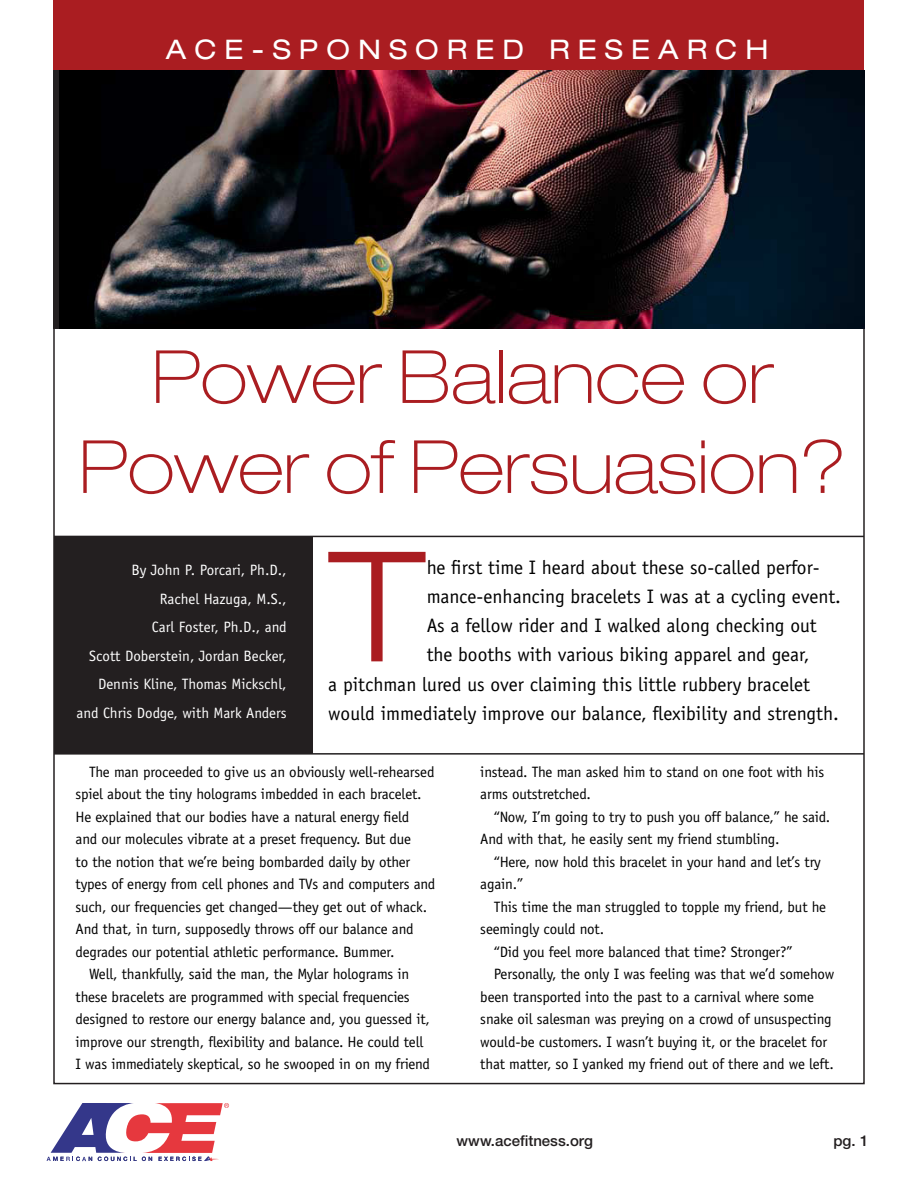
<style>
.page{position:relative;width:918px;height:1188px;background:#fff}
.page>*{position:absolute;margin:0;border:0;box-sizing:border-box;transform-origin:0 0}
.Body{font:300 expanded 153.3px "Helvetica Neue";color:#aa1d21}
.Subhead{font:100 expanded 73.5px/90px "Helvetica Neue";color:#aa1d21;text-align:center}
.t1{font:expanded 27px "Helvetica Neue";letter-spacing:.3em;color:#fff}
.Body-2{font:19.5px "Officina Sans";color:#000}
.Body-3{font:15px/22.5px "Officina Sans";letter-spacing:-.01em;color:#000}
.Body-4{font:15px "Officina Sans";color:#fff}
.body{font:500 15px "Helvetica Neue";color:#231f20}
</style>
<div class="page">
<svg style="left:47px;top:1103px;width:182px;height:58px"></svg>
<div style="left:53px;top:0;width:811px;height:72px;background:#aa1d21"></div>
<img style="left:60px;top:70px;width:805px;height:259px">
<hr style="left:54px;top:536px;width:810px;height:1px;background:#231f20">
<hr style="left:54px;top:753px;width:810px;height:2px;background:#231f20">
<hr style="left:311px;top:539px;width:2px;height:214px;background:#231f20">
<div style="left:54px;top:536px;width:258px;height:218px;background:#231f20"></div>
<p class="t1" style="left:166px;top:33px;width:604px">ACE-SPONSORED RESEARCH</p>
<p class="Subhead" style="left:79px;top:331px;width:769px">Power Balance or<br>Power of Persuasion?</p>
<p class="Body-4" style="left:131px;top:561px;width:157px">By John P. Porcari, Ph.D.,</p>
<p class="Body-4" style="left:160px;top:590px;width:128px">Rachel Hazuga, M.S.,</p>
<p class="Body-4" style="left:152px;top:618px;width:136px">Carl Foster, Ph.D., and</p>
<p class="Body-4" style="left:89px;top:647px;width:199px">Scott Doberstein, Jordan Becker,</p>
<p class="Body-4" style="left:98px;top:675px;width:190px">Dennis Kline, Thomas Mickschl,</p>
<p class="Body-4" style="left:77px;top:704px;width:212px">and Chris Dodge, with Mark Anders</p>
<p class="Body" style="left:329px;top:515px;width:98px">T</p>
<p class="Body-2" style="left:427px;top:556px;width:394px">he first time I heard about these so-called perfor-</p>
<p class="Body-2" style="left:427px;top:585px;width:416px">mance-enhancing bracelets I was at a cycling event.</p>
<p class="Body-2" style="left:427px;top:614px;width:392px">As a fellow rider and I walked along checking out</p>
<p class="Body-2" style="left:427px;top:643px;width:384px">the booths with various biking apparel and gear,</p>
<p class="Body-2" style="left:328px;top:673px;width:483px">a pitchman lured us over claiming this little rubbery bracelet</p>
<p class="Body-2" style="left:328px;top:702px;width:512px">would immediately improve our balance, flexibility and strength.</p>
<p class="Body-3" style="left:76px;top:761px;width:361px;text-indent:14px">The man proceeded to give us an obviously well-rehearsed spiel about the tiny holograms imbedded in each bracelet.<br>He explained that our bodies have a natural energy field<br>and our molecules vibrate at a preset frequency. But due<br>to the notion that we’re being bombarded daily by other types of energy from cell phones and TVs and computers and such, our frequencies get changed—they get out of whack.<br>And that, in turn, supposedly throws off our balance and degrades our potential athletic performance. Bummer.</p>
<p class="Body-3" style="left:76px;top:963px;width:356px;text-indent:14px">Well, thankfully, said the man, the Mylar holograms in these bracelets are programmed with special frequencies designed to restore our energy balance and, you guessed it, improve our strength, flexibility and balance. He could tell I was immediately skeptical, so he swooped in on my friend</p>
<p class="Body-3" style="left:480px;top:761px;width:346px">instead. The man asked him to stand on one foot with his arms outstretched.</p>
<p class="Body-3" style="left:480px;top:806px;width:351px;text-indent:14px">“Now, I’m going to try to push you off balance,” he said.<br>And with that, he easily sent my friend stumbling.</p>
<p class="Body-3" style="left:480px;top:851px;width:342px;text-indent:14px">“Here, now hold this bracelet in your hand and let’s try again.”</p>
<p class="Body-3" style="left:480px;top:896px;width:347px;text-indent:14px">This time the man struggled to topple my friend, but he seemingly could not.</p>
<p class="Body-3" style="left:494px;top:941px;width:300px">“Did you feel more balanced that time? Stronger?”</p>
<p class="Body-3" style="left:480px;top:963px;width:355px;text-indent:14px">Personally, the only I was feeling was that we’d somehow been transported into the past to a carnival where some snake oil salesman was preying on a crowd of unsuspecting would-be customers. I wasn’t buying it, or the bracelet for that matter, so I yanked my friend out of there and we left.</p>
<p class="body" style="left:457px;top:1131px;width:138px">www.acefitness.org</p>
<p class="body" style="left:833px;top:1131px;width:37px">pg. 1</p>
</div>
